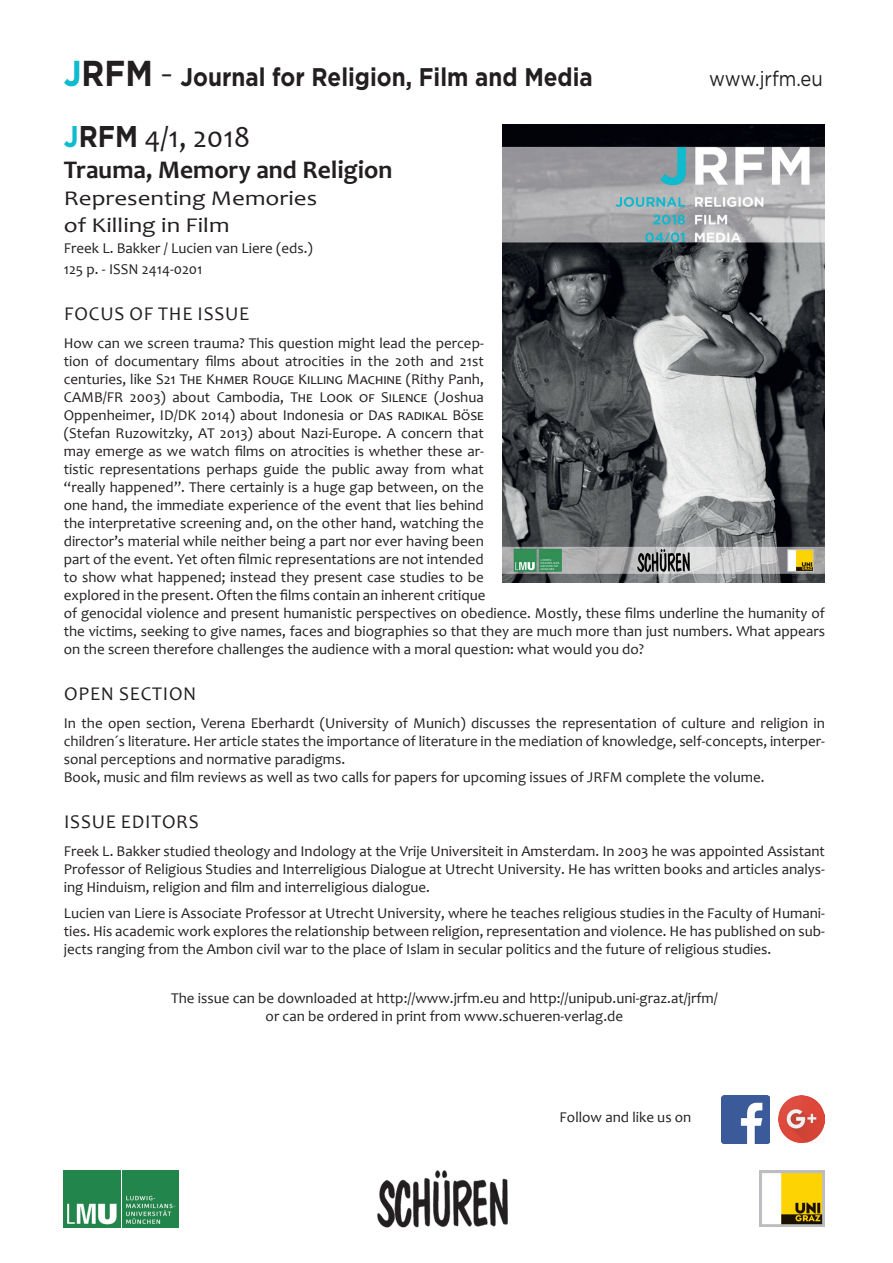
<style>
.page{position:relative;width:893px;height:1263px;background:#fff}
.page>*{position:absolute;margin:0;border:0;box-sizing:border-box;transform-origin:0 0}
.t1{font:30px "Candara";color:#231f20}
.t2{font:700 25.5px "Gotham Pro";color:#231f20;scale:.88 1}
.t3{font:700 25.5px "Candara";color:#231f20}
.t4{font:21px/27px "Candara";color:#231f20;scale:1.19 1}
.t5{font:21px "Gotham Pro";color:#231f20;scale:.88 1}
.t6{font:19.5px "Candara";letter-spacing:.04em;color:#231f20}
.t7{font:15px/18px "Candara";color:#231f20}
.s1{font-size:36px;color:#0fbcce}
.s2{font-size:36px}
.s3{font-weight:400}
.s4{font-family:"Gotham Pro";font-weight:700;color:#0fbcce}
.s5{font-family:"Gotham Pro";font-weight:700}
</style>
<div class="page">
<img style="left:64px;top:1171px;width:56px;height:56px">
<img style="left:123px;top:1171px;width:56px;height:56px">
<img style="left:759px;top:1171px;width:66px;height:56px">
<img style="left:377px;top:1171px;width:130px;height:56px">
<img style="left:778px;top:1096px;width:47px;height:46px">
<img style="left:721px;top:1095px;width:48px;height:48px">
<img style="left:503px;top:125px;width:322px;height:457px">
<h2 class="t2" style="left:64px;top:62px;width:603px"><span class="s1">J</span><span class="s2">RFM</span> <span class="s3">–</span> Journal for Religion, Film and Media</h2>
<h3 class="t5" style="left:709px;top:67px;width:131px">www.jrfm.eu</h3>
<h1 class="t1" style="left:64px;top:118px;width:188px"><span class="s4">J</span><span class="s5">RFM</span> 4/1, 2018</h1>
<h2 class="t3" style="left:64px;top:154px;width:330px">Trauma, Memory and Religion</h2>
<h3 class="t4" style="left:64px;top:184px;width:214px">Representing Memories of Killing in Film</h3>
<p class="t7" style="left:64px;top:237px;width:250px;line-height:21px">Freek L. Bakker / Lucien van Liere (eds.)<br>125 p. - ISSN 2414-0201</p>
<h3 class="t6" style="left:64px;top:301px;width:187px">FOCUS OF THE ISSUE</h3>
<p class="t7" style="left:64px;top:334px;width:763px">How can we screen trauma? This question might lead the percep-<br>tion of documentary films about atrocities in the 20th and 21st<br>centuries, like S21 The Khmer Rouge Killing Machine (Rithy Panh,<br>CAMB/FR 2003) about Cambodia, The Look of Silence (Joshua<br>Oppenheimer, ID/DK 2014) about Indonesia or Das radikal Böse<br>(Stefan Ruzowitzky, AT 2013) about Nazi-Europe. A concern that<br>may emerge as we watch films on atrocities is whether these ar-<br>tistic representations perhaps guide the public away from what<br>“really happened”. There certainly is a huge gap between, on the<br>one hand, the immediate experience of the event that lies behind<br>the interpretative screening and, on the other hand, watching the<br>director’s material while neither being a part nor ever having been<br>part of the event. Yet often filmic representations are not intended<br>to show what happened; instead they present case studies to be<br>explored in the present. Often the films contain an inherent critique<br>of genocidal violence and present humanistic perspectives on obedience. Mostly, these films underline the humanity of the victims, seeking to give names, faces and biographies so that they are much more than just numbers. What appears on the screen therefore challenges the audience with a moral question: what would you do?</p>
<h3 class="t6" style="left:64px;top:681px;width:134px">OPEN SECTION</h3>
<p class="t7" style="left:64px;top:714px;width:763px">In the open section, Verena Eberhardt (University of Munich) discusses the representation of culture and religion in children´s literature. Her article states the importance of literature in the mediation of knowledge, self-concepts, interper&shy;sonal perceptions and normative paradigms.<br>Book, music and film reviews as well as two calls for papers for upcoming issues of JRFM complete the volume.</p>
<h3 class="t6" style="left:64px;top:809px;width:136px">ISSUE EDITORS</h3>
<p class="t7" style="left:64px;top:841px;width:763px;text-align:justify">Freek L. Bakker studied theology and Indology at the Vrije Universiteit in Amsterdam. In 2003 he was appointed Assistant Professor of Religious Studies and Interreligious Dialogue at Utrecht University. He has written books and articles analys&shy;ing Hinduism, religion and film and interreligious dialogue.</p>
<p class="t7" style="left:64px;top:904px;width:763px;text-align:justify">Lucien van Liere is Associate Professor at Utrecht University, where he teaches religious studies in the Faculty of Humani&shy;ties. His academic work explores the relationship between religion, representation and violence. He has published on sub&shy;jects ranging from the Ambon civil war to the place of Islam in secular politics and the future of religious studies.</p>
<p class="t7" style="left:171px;top:989px;width:548px;text-align:center">The issue can be downloaded at http://www.jrfm.eu and http://unipub.uni-graz.at/jrfm/ or can be ordered in print from www.schueren-verlag.de</p>
<p class="t7" style="left:560px;top:1107px;width:133px">Follow and like us on</p>
</div>
